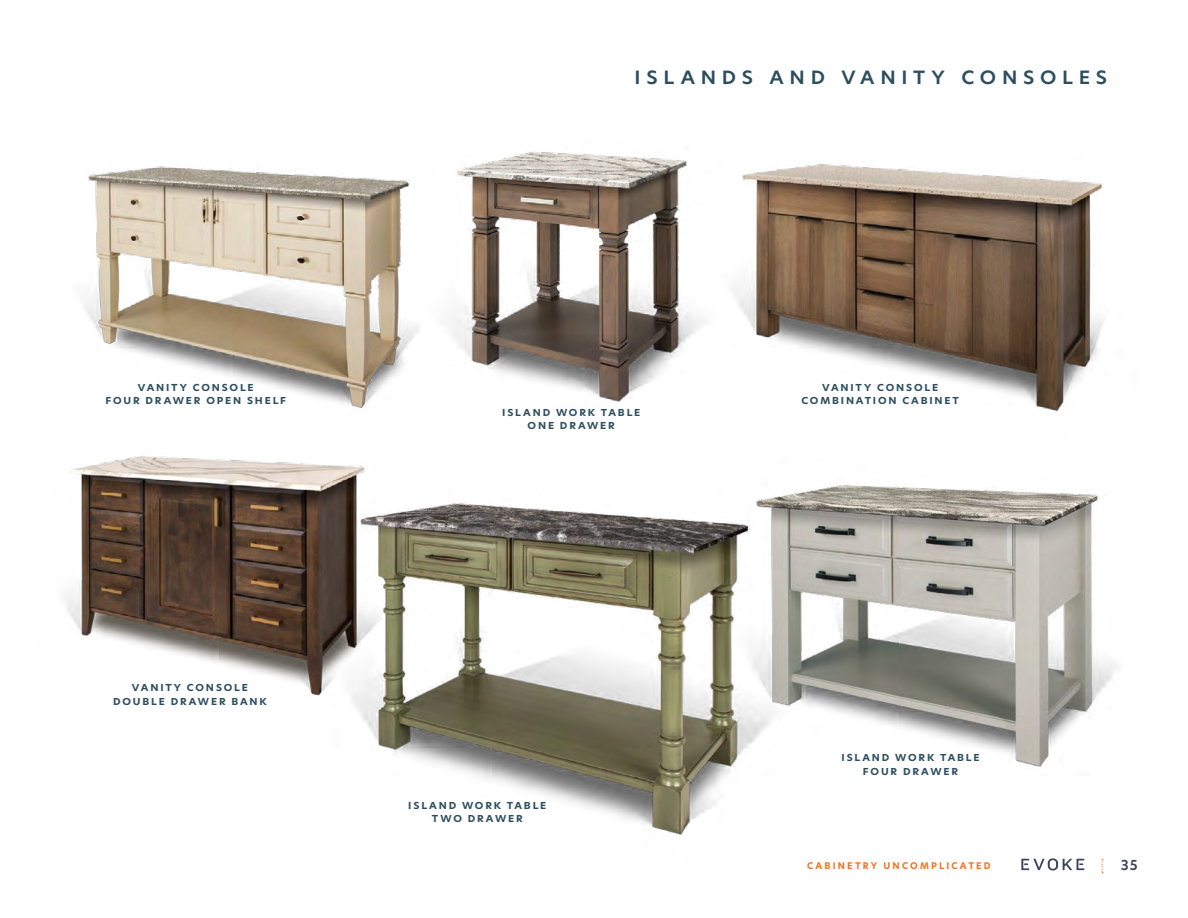
<style>
.page{position:relative;width:1188px;height:918px;background:#fff}
.page>*{position:absolute;margin:0;border:0;box-sizing:border-box;transform-origin:0 0}
.t1{font:600 18px "New Hero";letter-spacing:.295em;color:#2d4e5f;scale:1.07 1}
.t2{font:600 13.5px "New Hero";color:#3c455a}
.t3{font:700 9.45px/13.5px "New Hero";letter-spacing:.18em;color:#2d4e5f;text-align:center;scale:1.07 1}
.t4{font:700 9px "New Hero";letter-spacing:.245em;color:#f37221}
</style>
<div class="page">
<img style="left:84px;top:166px;width:309px;height:227px">
<img style="left:748px;top:164px;width:356px;height:214px">
<img style="left:63px;top:456px;width:237px;height:226px">
<img style="left:393px;top:151px;width:355px;height:213px">
<img style="left:838px;top:378px;width:279px;height:389px">
<img style="left:300px;top:364px;width:538px;height:472px">
<svg style="left:1102px;top:859px;width:1px;height:14px"></svg>
<svg style="left:1021px;top:858px;width:63px;height:13px"></svg>
<p class="t3" style="left:105px;top:380px;width:170px">VANITY CONSOLE<br>FOUR DRAWER OPEN SHELF</p>
<p class="t3" style="left:113px;top:681px;width:145px">VANITY CONSOLE<br>DOUBLE DRAWER BANK</p>
<h1 class="t1" style="left:635px;top:65px;width:443px">ISLANDS AND VANITY CONSOLES</h1>
<p class="t3" style="left:502px;top:406px;width:131px">ISLAND WORK TABLE<br>ONE DRAWER</p>
<p class="t3" style="left:408px;top:799px;width:131px">ISLAND WORK TABLE<br>TWO DRAWER</p>
<p class="t3" style="left:801px;top:380px;width:149px">VANITY CONSOLE<br>COMBINATION CABINET</p>
<p class="t3" style="left:842px;top:751px;width:131px">ISLAND WORK TABLE<br>FOUR DRAWER</p>
<p class="t4" style="left:807px;top:859px;width:185px">CABINETRY UNCOMPLICATED</p>
<h2 class="t2" style="left:1121px;top:856px;width:19px">35</h2>
</div>
